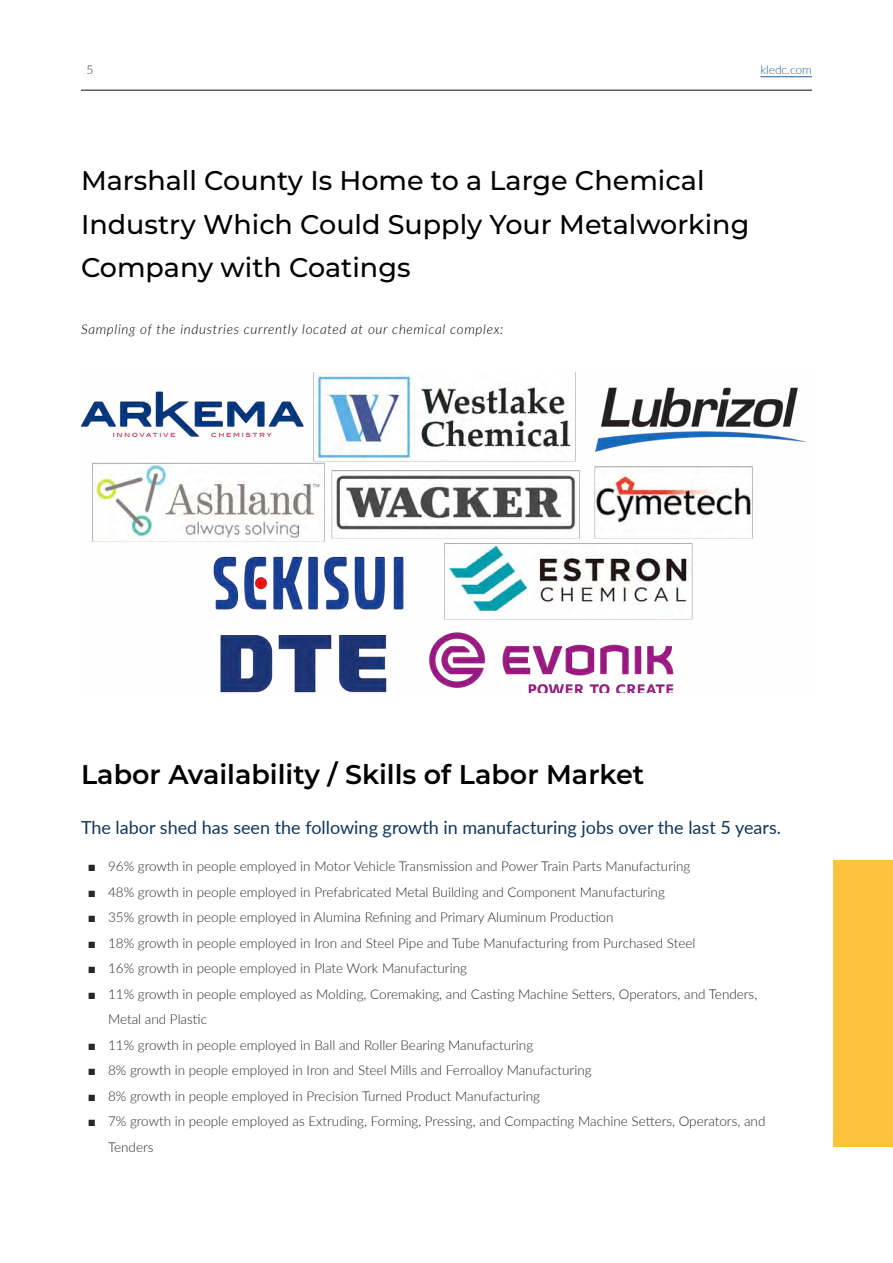
<style>
.page{position:relative;width:893px;height:1263px;background:#fff}
.page>*{position:absolute;margin:0;border:0;box-sizing:border-box;transform-origin:0 0}
.t1{font:500 27px/43.5px "Montserrat";color:#000}
.t2{font:600 27px "Montserrat";color:#000}
.t3{font:18px "Lato";color:#10365a}
.t4{font:300 13.5px/25.5px "Lato";color:#292829}
.t5{font:italic 300 13.5px "Lato";letter-spacing:.05em;color:#000}
.t6{font:300 12px "Lato";color:#215e9e}
.t7{font:300 12px "Lato";color:#292829}
.s1{font-family:"Arial";font-weight:400}
</style>
<div class="page">
<img style="left:81px;top:373px;width:726px;height:320px">
<div style="left:834px;top:860px;width:59px;height:287px;background:#fec33e"></div>
<hr style="left:760px;top:76px;width:52px;height:1px;background:#215e9e">
<hr style="left:81px;top:90px;width:731px;height:1px;background:#292829">
<p class="t7" style="left:86px;top:61px;width:8px">5</p>
<p class="t6" style="left:760px;top:61px;width:53px">kledc.com</p>
<h1 class="t1" style="left:81px;top:158px;width:670px">Marshall County Is Home to a Large Chemical<br>Industry Which Could Supply Your Metalworking<br>Company with Coatings</h1>
<p class="t5" style="left:81px;top:319px;width:424px">Sampling of the industries currently located at our chemical complex:</p>
<h1 class="t2" style="left:81px;top:756px;width:565px">Labor Availability / Skills of Labor Market</h1>
<h2 class="t3" style="left:81px;top:814px;width:702px">The labor shed has seen the following growth in manufacturing jobs over the last 5 years.</h2>
<p class="t4" style="left:88px;top:853px;width:604px"><span class="s1">■</span> 96% growth in people employed in Motor Vehicle Transmission and Power Train Parts Manufacturing</p>
<p class="t4" style="left:88px;top:879px;width:579px"><span class="s1">■</span> 48% growth in people employed in Prefabricated Metal Building and Component Manufacturing</p>
<p class="t4" style="left:88px;top:904px;width:527px"><span class="s1">■</span> 35% growth in people employed in Alumina Refining and Primary Aluminum Production</p>
<p class="t4" style="left:88px;top:930px;width:609px"><span class="s1">■</span> 18% growth in people employed in Iron and Steel Pipe and Tube Manufacturing from Purchased Steel</p>
<p class="t4" style="left:88px;top:955px;width:381px"><span class="s1">■</span> 16% growth in people employed in Plate Work Manufacturing</p>
<p class="t4" style="left:108px;top:981px;width:651px;text-indent:-20px"><span class="s1">■</span> 11% growth in people employed as Molding, Coremaking, and Casting Machine Setters, Operators, and Tenders,<br>Metal and Plastic</p>
<p class="t4" style="left:88px;top:1032px;width:447px"><span class="s1">■</span> 11% growth in people employed in Ball and Roller Bearing Manufacturing</p>
<p class="t4" style="left:88px;top:1057px;width:505px"><span class="s1">■</span> 8% growth in people employed in Iron and Steel Mills and Ferroalloy Manufacturing</p>
<p class="t4" style="left:88px;top:1083px;width:454px"><span class="s1">■</span> 8% growth in people employed in Precision Turned Product Manufacturing</p>
<p class="t4" style="left:108px;top:1108px;width:659px;text-indent:-20px"><span class="s1">■</span> 7% growth in people employed as Extruding, Forming, Pressing, and Compacting Machine Setters, Operators, and<br>Tenders</p>
</div>
